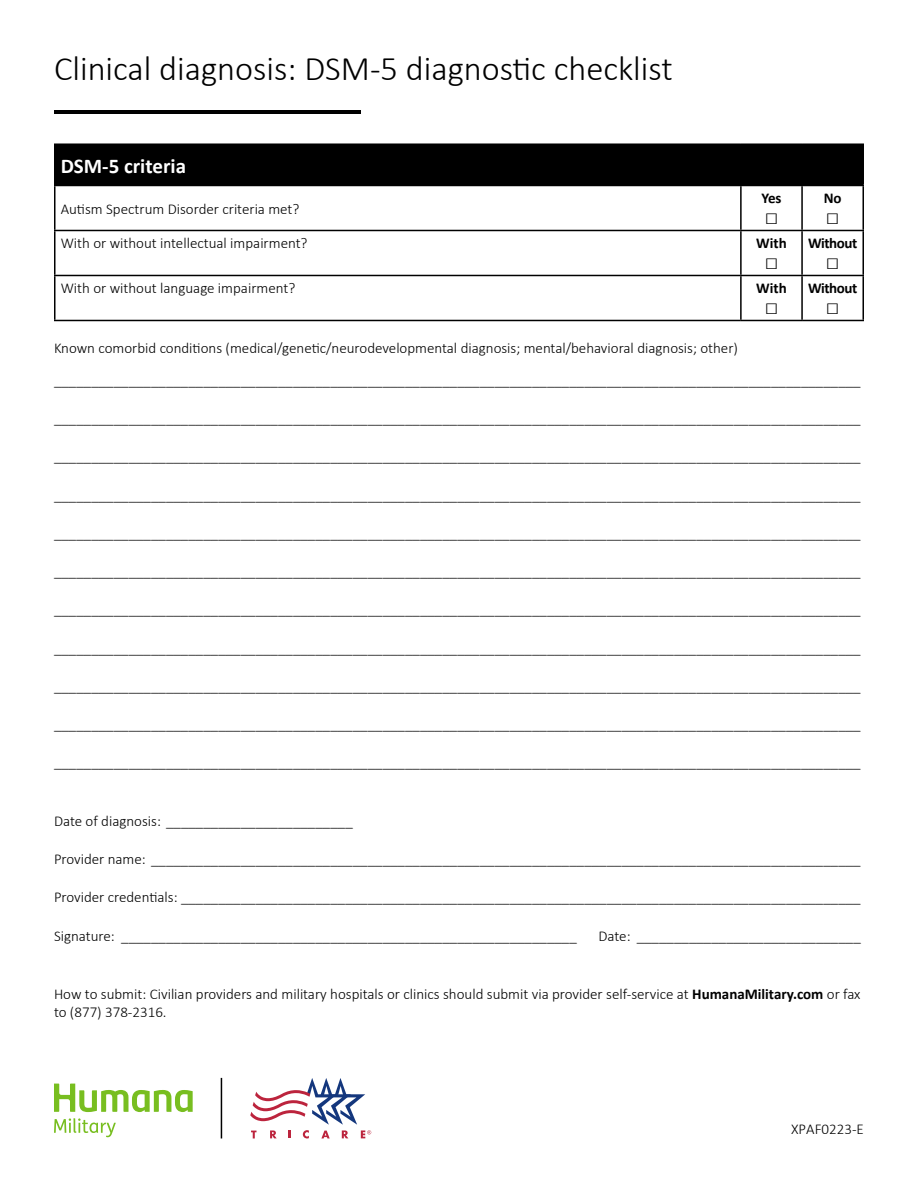
<style>
.page{position:relative;width:918px;height:1188px;background:#fff}
.page>*{position:absolute;margin:0;border:0;box-sizing:border-box;transform-origin:0 0}
.t1{font:300 34.5px "Calibri";color:#000}
.t2{font:300 22.5px "Calibri";color:#000}
.t3{font:700 21px "Calibri";color:#fff}
.t4{font:300 15px/31.5px "Calibri";color:#000}
.t5{font:700 15px "Calibri";letter-spacing:-.03em;color:#000}
.s1{font-weight:700}
</style>
<div class="page">
<svg style="left:250px;top:1078px;width:121px;height:60px"></svg>
<hr style="left:221px;top:1078px;width:1px;height:60px;background:#000">
<svg style="left:54px;top:1118px;width:62px;height:19px"></svg>
<svg style="left:54px;top:1084px;width:139px;height:28px"></svg>
<hr style="left:54px;top:110px;width:307px;height:3px;background:#000">
<div style="left:55px;top:144px;width:808px;height:41px;background:#000"></div>
<hr style="left:54px;top:143px;width:687px;height:2px;background:#000">
<hr style="left:54px;top:145px;width:2px;height:40px;background:#000">
<hr style="left:741px;top:143px;width:61px;height:2px;background:#000">
<hr style="left:802px;top:143px;width:62px;height:2px;background:#000">
<hr style="left:862px;top:145px;width:2px;height:40px;background:#000">
<hr style="left:54px;top:185px;width:687px;height:1px;background:#000">
<hr style="left:54px;top:186px;width:2px;height:44px;background:#000">
<hr style="left:741px;top:185px;width:61px;height:1px;background:#000">
<hr style="left:740px;top:186px;width:2px;height:44px;background:#000">
<hr style="left:802px;top:185px;width:62px;height:1px;background:#000">
<hr style="left:801px;top:186px;width:2px;height:44px;background:#000">
<hr style="left:862px;top:186px;width:2px;height:44px;background:#000">
<hr style="left:54px;top:230px;width:687px;height:1px;background:#000">
<hr style="left:54px;top:231px;width:2px;height:44px;background:#000">
<hr style="left:741px;top:230px;width:61px;height:1px;background:#000">
<hr style="left:740px;top:231px;width:2px;height:44px;background:#000">
<hr style="left:802px;top:230px;width:62px;height:1px;background:#000">
<hr style="left:801px;top:231px;width:2px;height:44px;background:#000">
<hr style="left:862px;top:231px;width:2px;height:44px;background:#000">
<hr style="left:54px;top:275px;width:687px;height:1px;background:#000">
<hr style="left:54px;top:276px;width:2px;height:44px;background:#000">
<hr style="left:741px;top:275px;width:61px;height:1px;background:#000">
<hr style="left:740px;top:276px;width:2px;height:44px;background:#000">
<hr style="left:802px;top:275px;width:62px;height:1px;background:#000">
<hr style="left:801px;top:276px;width:2px;height:44px;background:#000">
<hr style="left:862px;top:276px;width:2px;height:44px;background:#000">
<hr style="left:54px;top:320px;width:687px;height:1px;background:#000">
<hr style="left:741px;top:320px;width:61px;height:1px;background:#000">
<hr style="left:802px;top:320px;width:62px;height:1px;background:#000">
<h1 class="t1" style="left:54px;top:47px;width:620px">Clinical diagnosis: DSM-5 diagnostic checklist</h1>
<h3 class="t3" style="left:61px;top:151px;width:127px">DSM-5 criteria</h3>
<p class="t4" style="left:61px;top:193px;width:240px">Autism Spectrum Disorder criteria met?</p>
<p class="t5" style="left:761px;top:187px;width:22px">Yes</p>
<h2 class="t2" style="left:765px;top:203px;width:15px">□</h2>
<p class="t4" style="left:61px;top:227px;width:248px">With or without intellectual impairment?</p>
<p class="t5" style="left:756px;top:232px;width:32px">With</p>
<h2 class="t2" style="left:765px;top:248px;width:15px">□</h2>
<p class="t5" style="left:824px;top:187px;width:19px">No</p>
<h2 class="t2" style="left:826px;top:203px;width:15px">□</h2>
<p class="t5" style="left:808px;top:232px;width:51px">Without</p>
<h2 class="t2" style="left:826px;top:248px;width:15px">□</h2>
<p class="t4" style="left:61px;top:272px;width:236px">With or without language impairment?</p>
<p class="t5" style="left:756px;top:277px;width:32px">With</p>
<h2 class="t2" style="left:765px;top:293px;width:15px">□</h2>
<p class="t5" style="left:808px;top:277px;width:51px">Without</p>
<h2 class="t2" style="left:826px;top:293px;width:15px">□</h2>
<p class="t4" style="left:54px;top:333px;width:808px">Known comorbid conditions (medical/genetic/neurodevelopmental diagnosis; mental/behavioral diagnosis; other) ____________________________________________________________________________________________________________</p>
<p class="t4" style="left:54px;top:402px;width:808px">____________________________________________________________________________________________________________</p>
<p class="t4" style="left:54px;top:441px;width:808px">____________________________________________________________________________________________________________</p>
<p class="t4" style="left:54px;top:479px;width:808px">____________________________________________________________________________________________________________</p>
<p class="t4" style="left:54px;top:517px;width:808px">____________________________________________________________________________________________________________</p>
<p class="t4" style="left:54px;top:555px;width:808px">____________________________________________________________________________________________________________</p>
<p class="t4" style="left:54px;top:594px;width:808px">____________________________________________________________________________________________________________</p>
<p class="t4" style="left:54px;top:632px;width:808px">____________________________________________________________________________________________________________</p>
<p class="t4" style="left:54px;top:670px;width:808px">____________________________________________________________________________________________________________</p>
<p class="t4" style="left:54px;top:708px;width:808px">____________________________________________________________________________________________________________</p>
<p class="t4" style="left:54px;top:747px;width:808px">____________________________________________________________________________________________________________</p>
<p class="t4" style="left:54px;top:805px;width:300px">Date of diagnosis: _________________________</p>
<p class="t4" style="left:54px;top:843px;width:808px">Provider name: _______________________________________________________________________________________________</p>
<p class="t4" style="left:54px;top:882px;width:808px">Provider credentials: ___________________________________________________________________________________________</p>
<p class="t4" style="left:54px;top:920px;width:524px">Signature: _____________________________________________________________</p>
<p class="t4" style="left:598px;top:920px;width:264px">Date: ______________________________</p>
<p class="t4" style="left:54px;top:985px;width:808px;line-height:18px">How to submit: Civilian providers and military hospitals or clinics should submit via provider self-service at <span class="s1">HumanaMilitary.com</span> or fax to (877) 378-2316.</p>
<p class="t4" style="left:791px;top:1113px;width:74px">XPAF0223-E</p>
</div>
